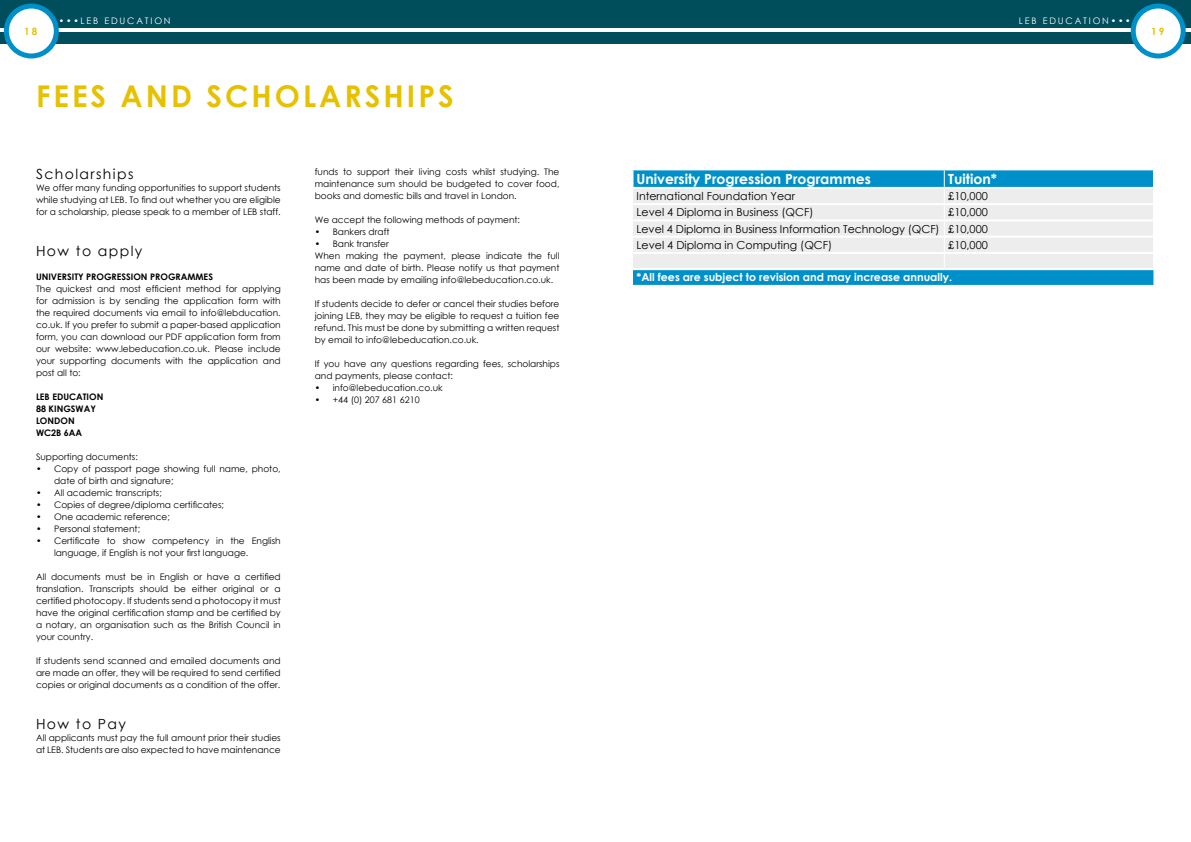
<style>
.page{position:relative;width:1191px;height:842px;background:#fff}
.page>*{position:absolute;margin:0;border:0;box-sizing:border-box;transform-origin:0 0}
.t1{font:700 30px "Century Gothic";letter-spacing:.1em;color:#e7c100}
.t2{font:700 14px "Century Gothic";color:#fff}
.t3{font:14px "Century Gothic";letter-spacing:.1em;color:#000}
.t4{font:11px/16.2px "Century Gothic";color:#000;text-align:justify}
.t5{font:700 11px "Century Gothic";color:#fff}
.t6{font:700 10px "Century Gothic";color:#e7c100}
.t7{font:9px/12px "Century Gothic";color:#000;text-align:justify}
.t8{font:700 9px/12px "Century Gothic";color:#000}
.t9{font:9px "Century Gothic";letter-spacing:.2em;color:#fff}
</style>
<div class="page">
<div style="left:0;top:0;width:1191px;height:28px;background:#004d5c"></div>
<div style="left:0;top:32px;width:1191px;height:12px;background:#004d5c"></div>
<div style="left:6px;top:6px;width:50px;height:50px;background:#fff;border-radius:50%"></div>
<div style="left:4px;top:4px;width:55px;height:54px;border:5px solid #0090c9;border-radius:50%"></div>
<div style="left:1133px;top:6px;width:50px;height:50px;background:#fff;border-radius:50%"></div>
<div style="left:1130px;top:4px;width:55px;height:54px;border:5px solid #0090c9;border-radius:50%"></div>
<svg style="left:633px;top:170px;width:520px;height:115px;background:#0692ca"></svg>
<div style="left:633px;top:189px;width:520px;height:79px;background:#ededed"></div>
<hr style="left:633px;top:203px;width:310px;height:2px;background:#fff">
<hr style="left:944px;top:203px;width:211px;height:2px;background:#fff">
<hr style="left:633px;top:219px;width:310px;height:2px;background:#fff">
<hr style="left:944px;top:219px;width:211px;height:2px;background:#fff">
<hr style="left:633px;top:236px;width:310px;height:2px;background:#fff">
<hr style="left:944px;top:236px;width:211px;height:2px;background:#fff">
<hr style="left:633px;top:252px;width:310px;height:2px;background:#fff">
<hr style="left:944px;top:252px;width:211px;height:2px;background:#fff">
<hr style="left:633px;top:268px;width:311px;height:2px;background:#fff">
<hr style="left:944px;top:268px;width:211px;height:2px;background:#fff">
<svg style="left:943px;top:170px;width:1px;height:98px"></svg>
<svg style="left:1153px;top:170px;width:1px;height:115px"></svg>
<hr style="left:631px;top:187px;width:313px;height:2px;background:#fff">
<hr style="left:944px;top:187px;width:211px;height:2px;background:#fff">
<p class="t9" style="left:59px;top:15px;width:113px">•••LEB EDUCATION</p>
<p class="t9" style="left:1019px;top:15px;width:113px">LEB EDUCATION•••</p>
<p class="t6" style="left:24px;top:24px;width:15px">18</p>
<p class="t6" style="left:1151px;top:24px;width:15px">19</p>
<h1 class="t1" style="left:36px;top:73px;width:419px">FEES AND SCHOLARSHIPS</h1>
<h2 class="t3" style="left:36px;top:164px;width:99px">Scholarships</h2>
<p class="t7" style="left:36px;top:181px;width:246px">We offer many funding opportunities to support students while studying at LEB. To find out whether you are eligible for a scholarship, please speak to a member of LEB staff.</p>
<h2 class="t3" style="left:36px;top:241px;width:108px">How to apply</h2>
<p class="t8" style="left:36px;top:270px;width:178px">UNIVERSITY PROGRESSION PROGRAMMES</p>
<p class="t7" style="left:36px;top:282px;width:246px">The quickest and most efficient method for applying for admission is by sending the application form with the required documents via email to info@lebducation. co.uk. If you prefer to submit a paper-based application form, you can download our PDF application form from our website: www.lebeducation.co.uk. Please include your supporting documents with the application and post all to:</p>
<p class="t8" style="left:36px;top:390px;width:69px">LEB EDUCATION<br>88 KINGSWAY<br>LONDON<br>WC2B 6AA</p>
<p class="t7" style="left:36px;top:450px;width:103px">Supporting documents:</p>
<p class="t7" style="left:54px;top:462px;width:228px;text-indent:-18px">• Copy of passport page showing full name, photo, date of birth and signature;</p>
<p class="t7" style="left:36px;top:486px;width:127px">• All academic transcripts;</p>
<p class="t7" style="left:36px;top:498px;width:189px">• Copies of degree/diploma certificates;</p>
<p class="t7" style="left:36px;top:510px;width:135px">• One academic reference;</p>
<p class="t7" style="left:36px;top:522px;width:106px">• Personal statement;</p>
<p class="t7" style="left:54px;top:534px;width:228px;text-indent:-18px">• Certificate to show competency in the English language, if English is not your first language.</p>
<p class="t7" style="left:36px;top:570px;width:246px">All documents must be in English or have a certified translation. Transcripts should be either original or a certified photocopy. If students send a photocopy it must have the original certification stamp and be certified by a notary, an organisation such as the British Council in your country.</p>
<p class="t7" style="left:36px;top:654px;width:246px">If students send scanned and emailed documents and are made an offer, they will be required to send certified copies or original documents as a condition of the offer.</p>
<h2 class="t3" style="left:36px;top:714px;width:91px">How to Pay</h2>
<p class="t7" style="left:36px;top:731px;width:246px">All applicants must pay the full amount prior their studies at LEB. Students are also expected to have maintenance</p>
<p class="t7" style="left:315px;top:166px;width:246px">funds to support their living costs whilst studying. The maintenance sum should be budgeted to cover food, books and domestic bills and travel in London.</p>
<p class="t7" style="left:315px;top:214px;width:207px">We accept the following methods of payment:</p>
<p class="t7" style="left:315px;top:226px;width:76px">• Bankers draft</p>
<p class="t7" style="left:315px;top:238px;width:246px;text-align:left">• Bank transfer<br>When making the payment, please indicate the full name and date of birth. Please notify us that payment has been made by emailing info@lebeducation.co.uk.</p>
<p class="t7" style="left:315px;top:298px;width:246px">If students decide to defer or cancel their studies before joining LEB, they may be eligible to request a tuition fee refund. This must be done by submitting a written request by email to info@lebeducation.co.uk.</p>
<p class="t7" style="left:315px;top:358px;width:246px">If you have any questions regarding fees, scholarships and payments, please contact:</p>
<p class="t7" style="left:315px;top:382px;width:129px">• info@lebeducation.co.uk</p>
<p class="t7" style="left:315px;top:394px;width:106px">• +44 (0) 207 681 6210</p>
<h2 class="t2" style="left:636px;top:168px;width:236px">University Progression Programmes</h2>
<h2 class="t2" style="left:948px;top:168px;width:50px">Tuition*</h2>
<p class="t4" style="left:636px;top:188px;width:160px">International Foundation Year</p>
<p class="t4" style="left:948px;top:188px;width:41px">£10,000</p>
<p class="t4" style="left:636px;top:204px;width:178px">Level 4 Diploma in Business (QCF)</p>
<p class="t4" style="left:636px;top:204px;width:353px;text-indent:312px">£10,000<br>Level 4 Diploma in Business Information Technology (QCF) £10,000<br>Level 4 Diploma in Computing (QCF)</p>
<p class="t4" style="left:948px;top:237px;width:41px">£10,000</p>
<p class="t5" style="left:636px;top:269px;width:317px">*All fees are subject to revision and may increase annually.</p>
</div>
